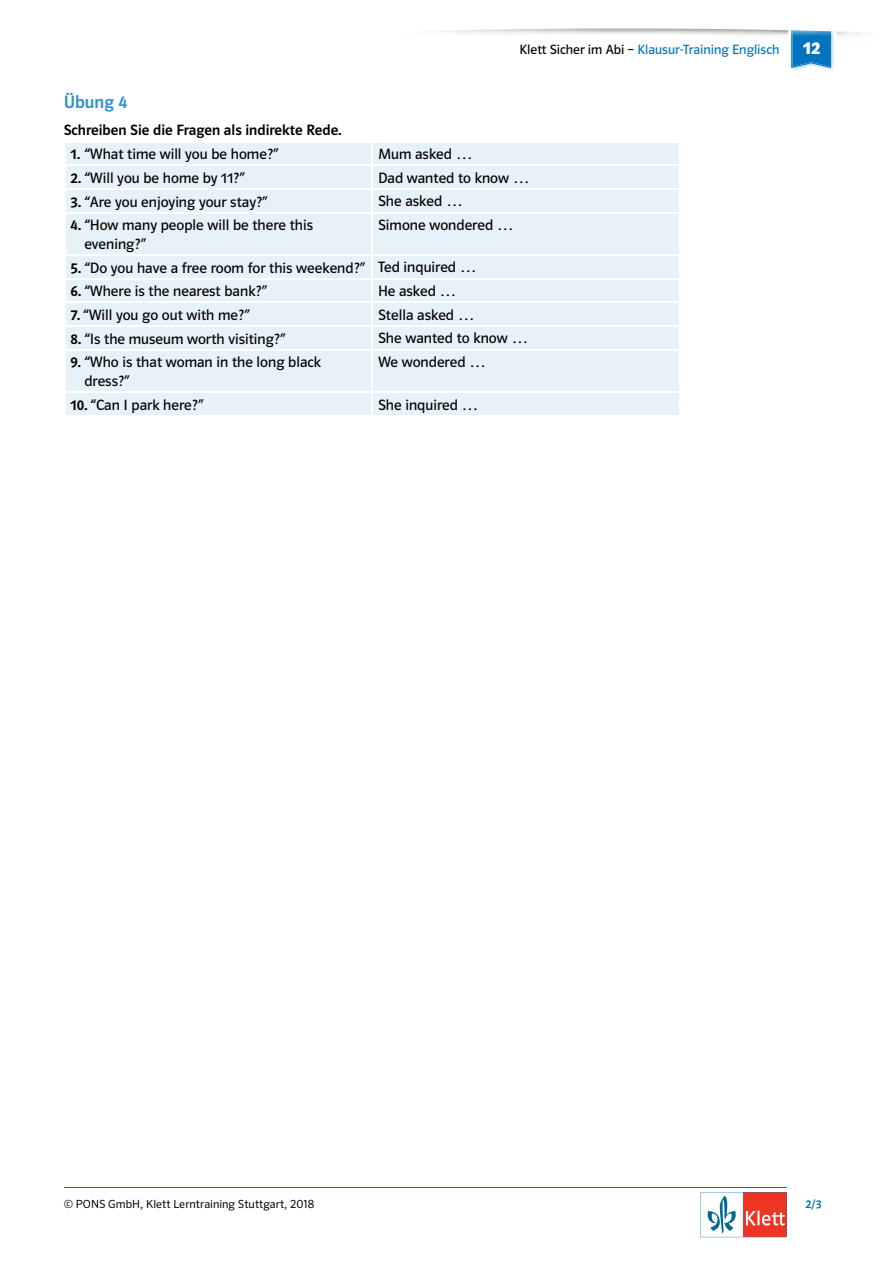
<style>
.page{position:relative;width:893px;height:1263px;background:#fff}
.page>*{position:absolute;margin:0;border:0;box-sizing:border-box;transform-origin:0 0}
.t1{font:18px "Polo ST11 K Krftg";color:#3390c9}
.t2{font:700 18px "Polo ST11 K";color:#fff}
.t3{font:15px/18.8px "Polo ST11 K Buch";color:#000}
.t4{font:15px "Polo ST11 K Krftg";color:#000}
.t5{font:13.5px "Polo ST11 K Buch";color:#0074bc}
.t6{font:12px "Polo ST11 K Krftg";color:#0074bc}
.t7{font:11.25px "Sero Pro";color:#000}
.s1{color:#000}
.s2{font-family:"Polo ST11 K Krftg"}
</style>
<div class="page">
<img style="left:792px;top:68px;width:41px;height:3px">
<svg style="left:441px;top:28px;width:418px;height:40px"></svg>
<hr style="left:64px;top:1187px;width:723px;height:1px;background:#0074bc">
<svg style="left:700px;top:1192px;width:87px;height:45px"></svg>
<div style="left:66px;top:143px;width:613px;height:272px;background:#e6f1f8"></div>
<hr style="left:371px;top:142px;width:2px;height:22px;background:#fff">
<hr style="left:64px;top:164px;width:308px;height:2px;background:#fff">
<hr style="left:372px;top:164px;width:308px;height:2px;background:#fff">
<hr style="left:371px;top:166px;width:2px;height:22px;background:#fff">
<hr style="left:64px;top:188px;width:308px;height:2px;background:#fff">
<hr style="left:372px;top:188px;width:308px;height:2px;background:#fff">
<hr style="left:371px;top:190px;width:2px;height:22px;background:#fff">
<hr style="left:64px;top:212px;width:308px;height:1px;background:#fff">
<hr style="left:372px;top:212px;width:308px;height:1px;background:#fff">
<hr style="left:371px;top:213px;width:2px;height:41px;background:#fff">
<hr style="left:64px;top:254px;width:308px;height:2px;background:#fff">
<hr style="left:372px;top:254px;width:308px;height:2px;background:#fff">
<hr style="left:371px;top:256px;width:2px;height:22px;background:#fff">
<hr style="left:64px;top:278px;width:308px;height:1px;background:#fff">
<hr style="left:372px;top:278px;width:308px;height:1px;background:#fff">
<hr style="left:371px;top:279px;width:2px;height:22px;background:#fff">
<hr style="left:64px;top:301px;width:308px;height:2px;background:#fff">
<hr style="left:372px;top:301px;width:308px;height:2px;background:#fff">
<hr style="left:371px;top:303px;width:2px;height:22px;background:#fff">
<hr style="left:64px;top:325px;width:308px;height:2px;background:#fff">
<hr style="left:372px;top:325px;width:308px;height:2px;background:#fff">
<hr style="left:371px;top:327px;width:2px;height:22px;background:#fff">
<hr style="left:64px;top:349px;width:308px;height:1px;background:#fff">
<hr style="left:372px;top:349px;width:308px;height:1px;background:#fff">
<hr style="left:371px;top:350px;width:2px;height:41px;background:#fff">
<hr style="left:64px;top:391px;width:308px;height:2px;background:#fff">
<hr style="left:372px;top:391px;width:308px;height:2px;background:#fff">
<hr style="left:371px;top:393px;width:2px;height:22px;background:#fff">
<p class="t5" style="left:520px;top:43px;width:261px"><span class="s1">Klett Sicher im Abi –</span> Klausur-Training Englisch</p>
<p class="t2" style="left:803px;top:37px;width:19px">12</p>
<p class="t1" style="left:64px;top:92px;width:65px">Übung 4</p>
<p class="t4" style="left:64px;top:122px;width:280px">Schreiben Sie die Fragen als indirekte Rede.</p>
<p class="t3" style="left:71px;top:145px;width:209px"><span class="s2">1. “</span>What time will you be home?”</p>
<p class="t3" style="left:378px;top:145px;width:96px">Mum asked …</p>
<p class="t3" style="left:71px;top:169px;width:176px"><span class="s2">2. “</span>Will you be home by 11?”</p>
<p class="t3" style="left:378px;top:169px;width:153px">Dad wanted to know …</p>
<p class="t3" style="left:71px;top:192px;width:198px"><span class="s2">3. “</span>Are you enjoying your stay?”</p>
<p class="t3" style="left:378px;top:192px;width:86px">She asked …</p>
<p class="t3" style="left:84px;top:216px;width:230px;text-indent:-14px"><span class="s2">4. “</span>How many people will be there this evening?”</p>
<p class="t3" style="left:378px;top:216px;width:137px">Simone wondered …</p>
<p class="t3" style="left:71px;top:258px;width:407px"><span class="s2">5. “</span>Do you have a free room for this weekend?” Ted inquired …</p>
<p class="t3" style="left:71px;top:282px;width:198px"><span class="s2">6. “</span>Where is the nearest bank?”</p>
<p class="t3" style="left:378px;top:282px;width:79px">He asked …</p>
<p class="t3" style="left:71px;top:306px;width:180px"><span class="s2">7. “</span>Will you go out with me?”</p>
<p class="t3" style="left:378px;top:306px;width:98px">Stella asked …</p>
<p class="t3" style="left:71px;top:329px;width:216px"><span class="s2">8. “</span>Is the museum worth visiting?”</p>
<p class="t3" style="left:378px;top:329px;width:151px">She wanted to know …</p>
<p class="t3" style="left:84px;top:353px;width:238px;text-indent:-14px"><span class="s2">9. “</span>Who is that woman in the long black dress?”</p>
<p class="t3" style="left:378px;top:353px;width:109px">We wondered …</p>
<p class="t3" style="left:71px;top:395px;width:134px"><span class="s2">10. “</span>Can I park here?”</p>
<p class="t3" style="left:378px;top:395px;width:101px">She inquired …</p>
<p class="t7" style="left:64px;top:1197px;width:252px">© PONS GmbH, Klett Lerntraining Stuttgart, 2018</p>
<p class="t6" style="left:805px;top:1197px;width:18px">2/3</p>
</div>
